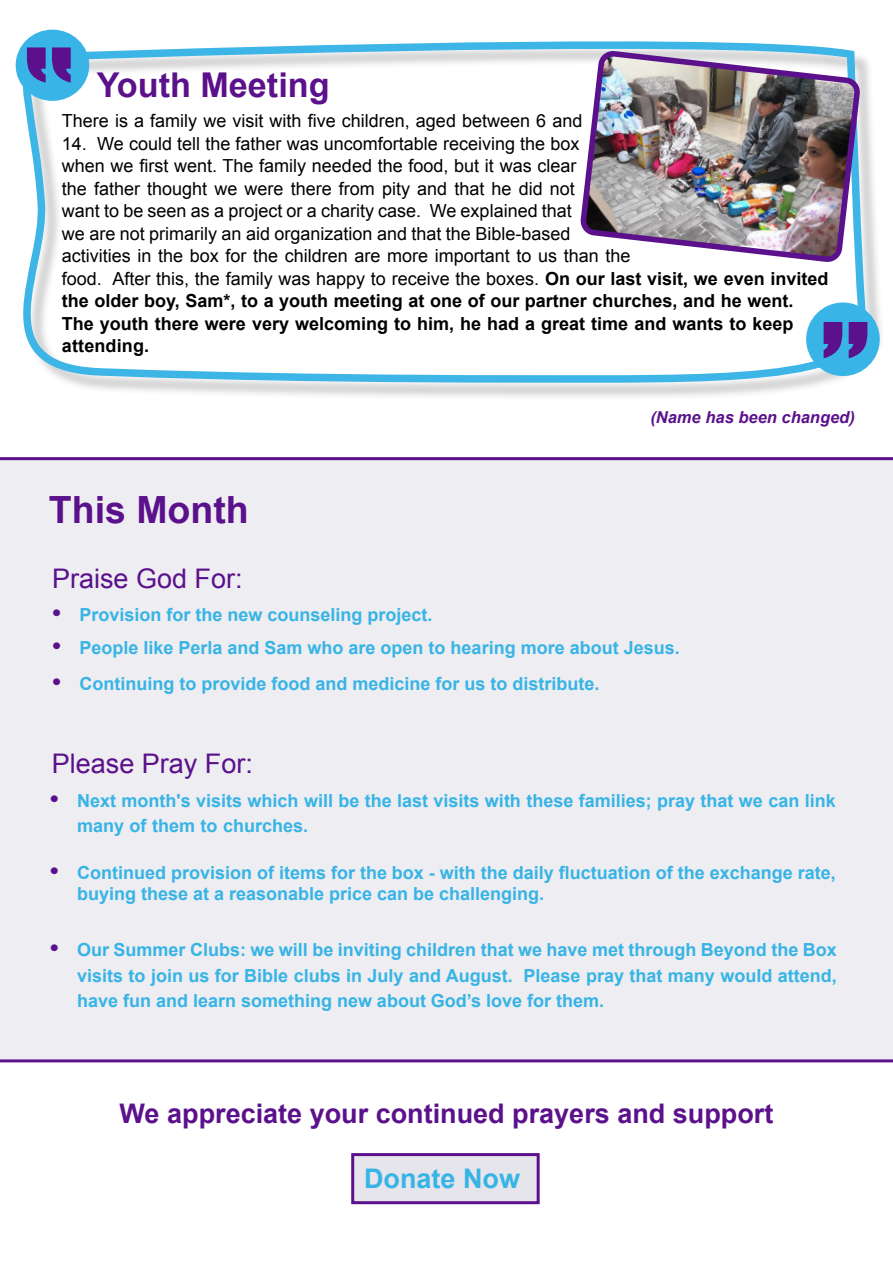
<style>
.page{position:relative;width:893px;height:1263px;background:#fff}
.page>*{position:absolute;margin:0;border:0;box-sizing:border-box;transform-origin:0 0}
.t1{font:700 37.5px "Arial";color:#5b118b}
.t2{font:700 34.2px "Arial";color:#5b118b}
.t3{font:700 27px "Arial";color:#5b118b}
.t4{font:27px "Arial";color:#5b118b}
.t5{font:700 27px "Arial";color:#37b4e5}
.t6{font:18px/22.5px "Arial";color:#000}
.t7{font:700 18px/25.5px "Arial";color:#37b4e5}
.t8{font:italic 700 16.5px "Arial";color:#5b118b}
.s1{font-weight:700}
.s2{font-size:24px;color:#5b118b}
</style>
<div class="page">
<div style="left:351px;top:1153px;width:189px;height:51px;background:#e6e5ec;border:3px solid #5b118b"></div>
<div style="left:0;top:457px;width:893px;height:605px;background:#ededf2"></div>
<div style="left:25px;top:44px;width:860px;height:357px;background:#000;opacity:.23"></div>
<svg style="left:15px;top:32px;width:867px;height:361px"></svg>
<div style="left:16px;top:30px;width:73px;height:71px;background:#38b5e6;border-radius:50%"></div>
<svg style="left:27px;top:47px;width:44px;height:36px"></svg>
<div style="left:806px;top:302px;width:74px;height:74px;background:#38b5e6;border-radius:50%"></div>
<svg style="left:824px;top:322px;width:43px;height:36px"></svg>
<img style="left:577px;top:48px;width:287px;height:218px">
<h2 class="t2" style="left:97px;top:62px;width:234px">Youth Meeting</h2>
<p class="t6" style="left:62px;top:110px;width:522px">There is a family we visit with five children, aged between 6 and</p>
<p class="t6" style="left:62px;top:132px;width:768px">14. We could tell the father was uncomfortable receiving the box<br>when we first went. The family needed the food, but it was clear<br>the father thought we were there from pity and that he did not<br>want to be seen as a project or a charity case. We explained that<br>we are not primarily an aid organization and that the Bible-based<br>activities in the box for the children are more important to us than the<br>food. After this, the family was happy to receive the boxes. <span class="s1">On our last visit, we even invited the older boy, Sam*, to a youth meeting at one of our partner churches, and he went.<br>The youth there were very welcoming to him, he had a great time and wants to keep attending.</span></p>
<h1 class="t1" style="left:49px;top:485px;width:201px">This Month</h1>
<h3 class="t4" style="left:52px;top:561px;width:192px">Praise God For:</h3>
<p class="t8" style="left:650px;top:407px;width:206px">(Name has been changed)</p>
<p class="t7" style="left:52px;top:602px;width:382px"><span class="s2">•</span> Provision for the new counseling project.</p>
<p class="t7" style="left:52px;top:635px;width:629px"><span class="s2">•</span> People like Perla and Sam who are open to hearing more about Jesus.</p>
<p class="t7" style="left:52px;top:671px;width:549px"><span class="s2">•</span> Continuing to provide food and medicine for us to distribute.</p>
<h3 class="t4" style="left:52px;top:746px;width:203px">Please Pray For:</h3>
<p class="t7" style="left:77px;top:788px;width:760px;text-indent:-27px"><span class="s2">•</span> Next month's visits which will be the last visits with these families; pray that we can link many of them to churches.</p>
<p class="t7" style="left:77px;top:863px;width:760px;line-height:21px;text-indent:-27px"><span class="s2">•</span> Continued provision of items for the box - with the daily fluctuation of the exchange rate, buying these at a reasonable price can be challenging.</p>
<p class="t7" style="left:77px;top:938px;width:761px;text-align:justify;text-indent:-27px"><span class="s2">•</span> Our Summer Clubs: we will be inviting children that we have met through Beyond the Box visits to join us for Bible clubs in July and August. Please pray that many would attend, have fun and learn something new about God’s love for them.</p>
<h3 class="t3" style="left:120px;top:1096px;width:655px">We appreciate your continued prayers and support</h3>
<h3 class="t5" style="left:364px;top:1160px;width:158px">Donate Now</h3>
</div>
